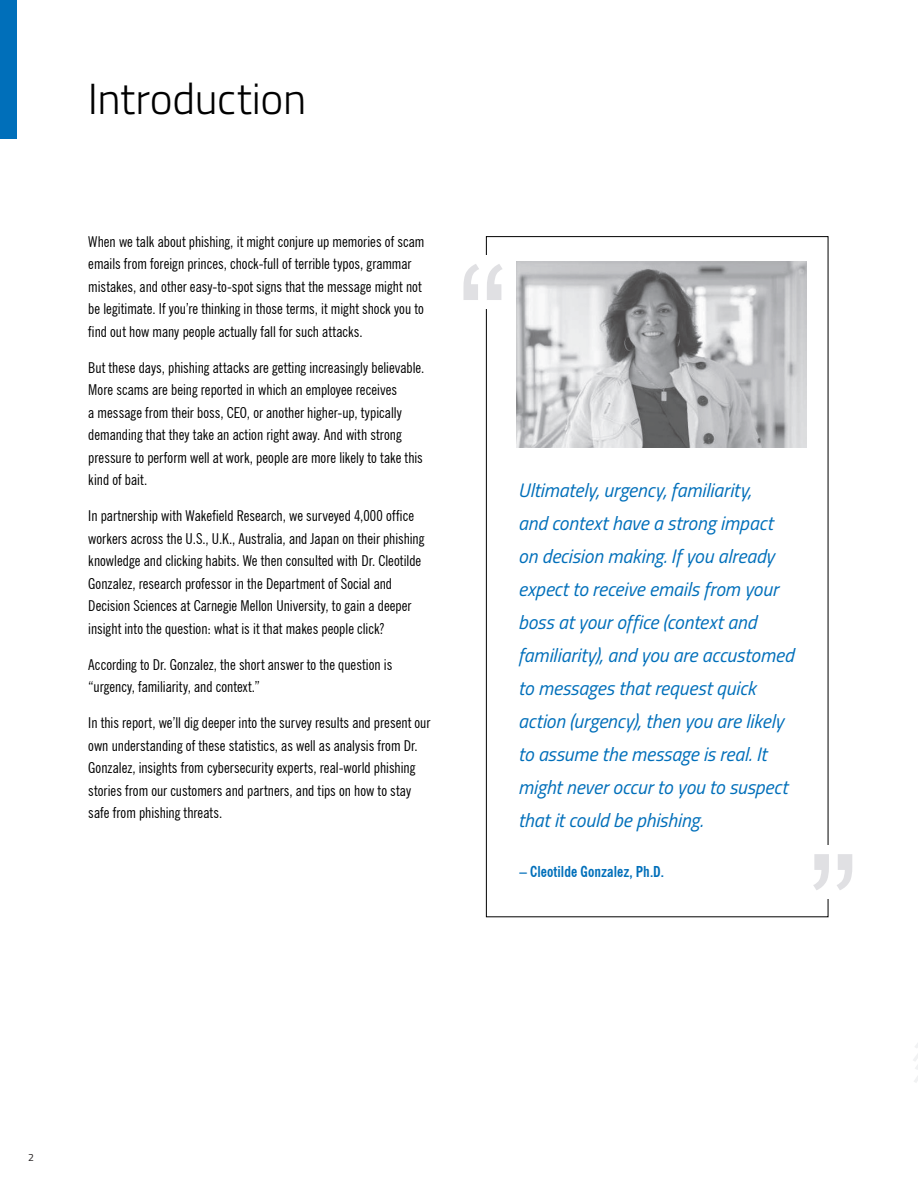
<style>
.page{position:relative;width:918px;height:1188px;background:#fff}
.page>*{position:absolute;margin:0;border:0;box-sizing:border-box;transform-origin:0 0}
.t1{font:300 43.5px "Titillium";letter-spacing:-.01em;color:#000}
.t2{font:italic 19.5px/33px "Titillium";letter-spacing:-.005em;color:#006fba}
.t3{font:condensed 15px/22.5px "News Gothic BT";color:#000}
.t4{font:700 condensed 15px "News Gothic BT";letter-spacing:.005em;color:#006fba}
.t5{font:10.5px "Titillium";color:#231f20}
</style>
<div class="page">
<svg style="left:913px;top:1043px;width:5px;height:39px"></svg>
<div style="left:0;top:0;width:16px;height:138px;background:#006fba"></div>
<svg style="left:463px;top:264px;width:39px;height:36px"></svg>
<svg style="left:813px;top:854px;width:39px;height:36px"></svg>
<img style="left:517px;top:261px;width:290px;height:186px">
<h1 class="t1" style="left:88px;top:67px;width:220px">Introduction</h1>
<p class="t3" style="left:88px;top:230px;width:338px">When we talk about phishing, it might conjure up memories of scam emails from foreign princes, chock-full of terrible typos, grammar mistakes, and other easy-to-spot signs that the message might not be legitimate. If you’re thinking in those terms, it might shock you to find out how many people actually fall for such attacks.</p>
<p class="t3" style="left:88px;top:356px;width:338px">But these days, phishing attacks are getting increasingly believable.<br>More scams are being reported in which an employee receives<br>a message from their boss, CEO, or another higher-up, typically demanding that they take an action right away. And with strong pressure to perform well at work, people are more likely to take this kind of bait.</p>
<p class="t3" style="left:88px;top:504px;width:338px">In partnership with Wakefield Research, we surveyed 4,000 office workers across the U.S., U.K., Australia, and Japan on their phishing knowledge and clicking habits. We then consulted with Dr. Cleotilde Gonzalez, research professor in the Department of Social and Decision Sciences at Carnegie Mellon University, to gain a deeper insight into the question: what is it that makes people click?</p>
<p class="t3" style="left:88px;top:653px;width:306px">According to Dr. Gonzalez, the short answer to the question is “urgency, familiarity, and context.”</p>
<p class="t3" style="left:88px;top:711px;width:344px">In this report, we’ll dig deeper into the survey results and present our own understanding of these statistics, as well as analysis from Dr.<br>Gonzalez, insights from cybersecurity experts, real-world phishing stories from our customers and partners, and tips on how to stay safe from phishing threats.</p>
<p class="t2" style="left:518px;top:473px;width:277px">Ultimately, urgency, familiarity,<br>and context have a strong impact on decision making. If you already expect to receive emails from your boss at your office (context and familiarity), and you are accustomed to messages that request quick action (urgency), then you are likely to assume the message is real. It might never occur to you to suspect that it could be phishing.</p>
<p class="t4" style="left:520px;top:862px;width:146px">– Cleotilde Gonzalez, Ph.D.</p>
<p class="t5" style="left:28px;top:1150px;width:7px">2</p>
</div>
